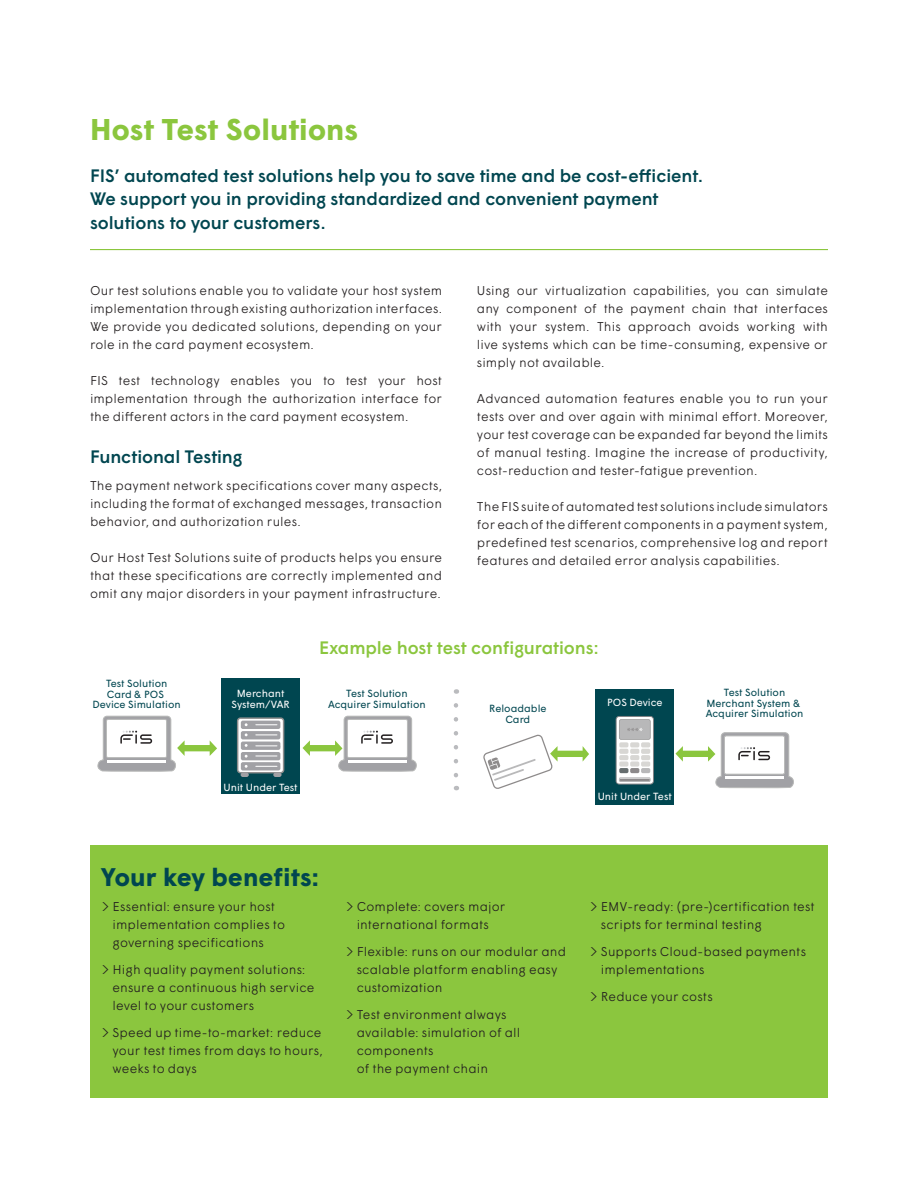
<style>
.page{position:relative;width:918px;height:1188px;background:#fff}
.page>*{position:absolute;margin:0;border:0;box-sizing:border-box;transform-origin:0 0}
.Product_head{font:700 30px "Wigrum";color:#8bc63e}
.FIS_subs_1{font:700 25.5px "Wigrum";color:#004650}
.Product_head-2{font:500 18px/24px "Wigrum";letter-spacing:-.005em;color:#004650}
.FIS_subs_1-2{font:500 18px "Wigrum";letter-spacing:-.005em;color:#8bc63e}
.FIS_subs_1-3{font:500 18px "Wigrum";letter-spacing:-.005em;color:#004650}
.body{font:300 12.75px/18px "Wigrum";letter-spacing:.01em;color:#231f20;text-align:justify}
.t1{font:10.35px/10.4px "Wigrum";color:#004650;text-align:center}
.t2{font:10.35px/10.4px "Wigrum";color:#fff;text-align:center}
</style>
<div class="page">
<hr style="left:90px;top:249px;width:738px;height:1px;background:#8bc63e">
<div style="left:221px;top:678px;width:79px;height:116px;background:#004650"></div>
<svg style="left:238px;top:718px;width:46px;height:55px"></svg>
<div style="left:237px;top:717px;width:47px;height:56px;border:1px solid #8d8d8d;border-radius:3px"></div>
<svg style="left:241px;top:721px;width:39px;height:8px"></svg>
<svg style="left:241px;top:731px;width:39px;height:8px"></svg>
<div style="left:241px;top:742px;width:39px;height:8px;background:#a1a1a5;border-radius:2px"></div>
<div style="left:241px;top:752px;width:39px;height:8px;background:#a1a1a5;border-radius:2px"></div>
<div style="left:241px;top:762px;width:39px;height:9px;background:#a1a1a5;border-radius:2px"></div>
<svg style="left:255px;top:724px;width:22px;height:1px"></svg>
<svg style="left:241px;top:765px;width:8px;height:12px"></svg>
<svg style="left:255px;top:734px;width:22px;height:1px"></svg>
<svg style="left:255px;top:745px;width:26px;height:3px"></svg>
<hr style="left:255px;top:755px;width:22px;height:2px;background:#fff">
<svg style="left:255px;top:766px;width:22px;height:1px"></svg>
<svg style="left:273px;top:773px;width:9px;height:4px"></svg>
<svg style="left:303px;top:716px;width:114px;height:55px"></svg>
<svg style="left:97px;top:716px;width:120px;height:55px"></svg>
<div style="left:595px;top:689px;width:79px;height:116px;background:#004650"></div>
<svg style="left:616px;top:716px;width:38px;height:69px;background:#cecfcf"></svg>
<svg style="left:483px;top:734px;width:106px;height:55px"></svg>
<svg style="left:675px;top:732px;width:119px;height:56px"></svg>
<div style="left:90px;top:845px;width:738px;height:253px;background:#8bc63e"></div>
<svg style="left:454px;top:705px;width:4px;height:85px"></svg>
<p class="Product_head" style="left:90px;top:106px;width:270px">Host Test Solutions</p>
<p class="Product_head-2" style="left:90px;top:162px;width:615px">FIS’ automated test solutions help you to save time and be cost-efficient.<br>We support you in providing standardized and convenient payment solutions to your customers.</p>
<p class="body" style="left:90px;top:281px;width:354px">Our test solutions enable you to validate your host system implementation through existing authorization interfaces.<br>We provide you dedicated solutions, depending on your role in the card payment ecosystem.</p>
<p class="body" style="left:90px;top:371px;width:354px">FIS test technology enables you to test your host implementation through the authorization interface for the different actors in the card payment ecosystem.</p>
<p class="FIS_subs_1-3" style="left:90px;top:443px;width:154px">Functional Testing</p>
<p class="body" style="left:90px;top:476px;width:354px">The payment network specifications cover many aspects, including the format of exchanged messages, transaction behavior, and authorization rules.</p>
<p class="body" style="left:90px;top:548px;width:354px">Our Host Test Solutions suite of products helps you ensure that these specifications are correctly implemented and omit any major disorders in your payment infrastructure.</p>
<p class="body" style="left:477px;top:281px;width:353px">Using our virtualization capabilities, you can simulate any component of the payment chain that interfaces with your system. This approach avoids working with live systems which can be time-consuming, expensive or simply not available.</p>
<p class="body" style="left:477px;top:389px;width:352px">Advanced automation features enable you to run your tests over and over again with minimal effort. Moreover, your test coverage can be expanded far beyond the limits of manual testing. Imagine the increase of productivity, cost-reduction and tester-fatigue prevention.</p>
<p class="body" style="left:477px;top:497px;width:352px">The FIS suite of automated test solutions include simulators for each of the different components in a payment system, predefined test scenarios, comprehensive log and report features and detailed error analysis capabilities.</p>
<p class="FIS_subs_1-2" style="left:319px;top:634px;width:281px">Example host test configurations:</p>
<p class="t1" style="left:93px;top:678px;width:90px">Test Solution<br>Card &amp; POS<br>Device Simulation</p>
<p class="t1" style="left:328px;top:688px;width:99px">Test Solution<br>Acquirer Simulation</p>
<p class="t2" style="left:607px;top:696px;width:57px">POS Device</p>
<p class="t2" style="left:231px;top:688px;width:60px">Merchant<br>System/VAR</p>
<p class="t1" style="left:489px;top:703px;width:59px">Reloadable<br>Card</p>
<p class="t2" style="left:224px;top:782px;width:76px">Unit Under Test</p>
<p class="t2" style="left:598px;top:791px;width:76px">Unit Under Test</p>
<p class="t1" style="left:706px;top:687px;width:99px">Test Solution<br>Merchant System &amp;<br>Acquirer Simulation</p>
<p class="FIS_subs_1" style="left:101px;top:858px;width:220px">Your key benefits:</p>
<p class="body" style="left:112px;top:896px;width:174px;text-align:left;text-indent:-12px">̺ Essential: ensure your host implementation complies to governing specifications</p>
<p class="body" style="left:112px;top:959px;width:203px;text-align:left;text-indent:-12px">̺ High quality payment solutions: ensure a continuous high service level to your customers</p>
<p class="body" style="left:112px;top:1022px;width:212px;text-indent:-12px">̺ Speed up time-to-market: reduce your test times from days to hours, weeks to days</p>
<p class="body" style="left:345px;top:896px;width:162px;text-align:center">̺ Complete: covers major international formats</p>
<p class="body" style="left:357px;top:941px;width:211px;text-align:left;text-indent:-12px">̺ Flexible: runs on our modular and scalable platform enabling easy customization</p>
<p class="body" style="left:357px;top:1004px;width:165px;text-align:left;text-indent:-12px">̺ Test environment always available: simulation of all components<br>of the payment chain</p>
<p class="body" style="left:601px;top:896px;width:215px;text-indent:-12px">̺ EMV-ready: (pre-)certification test scripts for terminal testing</p>
<p class="body" style="left:601px;top:941px;width:207px;text-indent:-12px">̺ Supports Cloud-based payments implementations</p>
<p class="body" style="left:589px;top:986px;width:125px">̺ Reduce your costs</p>
</div>
